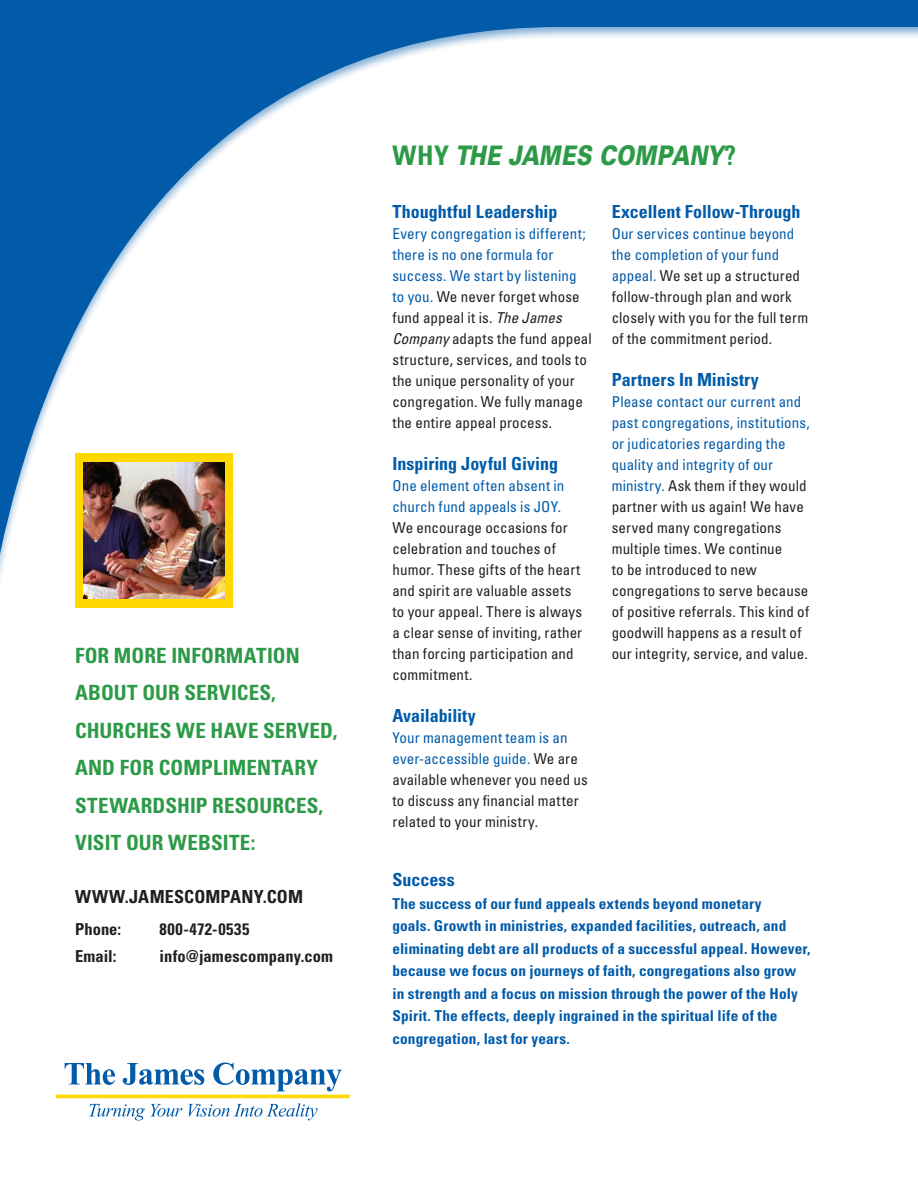
<style>
.page{position:relative;width:918px;height:1188px;background:#fff}
.page>*{position:absolute;margin:0;border:0;box-sizing:border-box;transform-origin:0 0}
.t1{font:italic 900 27px "Univers LT Std";letter-spacing:.005em;color:#2c9a46;scale:.8 1}
.t2{font:700 condensed 21px/37.5px "Univers LT Std";letter-spacing:.005em;color:#2c9a46}
.t3{font:700 condensed 18px "Univers LT Std";color:#015ba9}
.t4{font:700 condensed 18px "Univers LT Std";letter-spacing:.01em;color:#231f20}
.t5{font:700 condensed 16.5px "Univers LT Std";letter-spacing:.01em;color:#231f20}
.t6{font:700 condensed 16.5px "Univers LT Std";letter-spacing:.035em;color:#231f20}
.t7{font:condensed 15px/21px "Univers LT Std";letter-spacing:.01em;color:#231f20}
.t8{font:700 condensed 15px/22.5px "Univers LT Std";letter-spacing:.01em;color:#015ba9}
.t9{font:condensed 15px/21px "Univers LT Std";letter-spacing:.01em;color:#015ba9}
.s1{font-weight:700;font-style:normal;font-stretch:condensed}
.s2{color:#015ba9}
.s3{font-style:italic}
</style>
<div class="page">
<svg style="left:0;top:0;width:918px;height:579px"></svg>
<div style="left:75px;top:453px;width:158px;height:155px;background:#ffd801"></div>
<img style="left:84px;top:462px;width:141px;height:136px">
<svg style="left:89px;top:1104px;width:93px;height:16px"></svg>
<svg style="left:188px;top:1103px;width:130px;height:17px"></svg>
<hr style="left:56px;top:1095px;width:294px;height:3px;background:#ffd801">
<svg style="left:65px;top:1063px;width:50px;height:22px"></svg>
<svg style="left:123px;top:1063px;width:81px;height:22px"></svg>
<svg style="left:213px;top:1063px;width:129px;height:28px"></svg>
<h2 class="t2" style="left:75px;top:636px;width:264px">FOR MORE INFORMATION<br>ABOUT OUR SERVICES,<br>CHURCHES WE HAVE SERVED,<br>AND FOR COMPLIMENTARY<br>STEWARDSHIP RESOURCES,<br>VISIT OUR WEBSITE:</h2>
<p class="t4" style="left:75px;top:885px;width:230px">WWW.JAMESCOMPANY.COM</p>
<p class="t5" style="left:75px;top:919px;width:48px">Phone:</p>
<p class="t6" style="left:160px;top:919px;width:91px">800-472-0535</p>
<p class="t5" style="left:75px;top:946px;width:43px">Email:</p>
<p class="t5" style="left:160px;top:946px;width:175px">info@jamescompany.com</p>
<h1 class="t1" style="left:392px;top:138px;width:431px"><span class="s1">WHY</span> THE JAMES COMPANY<span class="s1">?</span></h1>
<p class="t3" style="left:392px;top:200px;width:167px">Thoughtful Leadership</p>
<p class="t7" style="left:392px;top:223px;width:201px"><span class="s2">Every congregation is different; there is no one formula for success. We start by listening to you.</span> We never forget whose fund appeal it is. <span class="s3">The James<br>Company</span> adapts the fund appeal structure, services, and tools to the unique personality of your congregation. We fully manage the entire appeal process.</p>
<p class="t3" style="left:392px;top:452px;width:167px">Inspiring Joyful Giving</p>
<p class="t9" style="left:392px;top:475px;width:174px">One element often absent in church fund appeals is JOY.</p>
<p class="t7" style="left:392px;top:517px;width:191px">We encourage occasions for celebration and touches of humor. These gifts of the heart and spirit are valuable assets to your appeal. There is always a clear sense of inviting, rather than forcing participation and commitment.</p>
<p class="t3" style="left:392px;top:704px;width:85px">Availability</p>
<p class="t7" style="left:392px;top:727px;width:197px"><span class="s2">Your management team is an ever-accessible guide.</span> We are available whenever you need us to discuss any financial matter related to your ministry.</p>
<p class="t3" style="left:612px;top:200px;width:190px">Excellent Follow-Through</p>
<p class="t7" style="left:612px;top:223px;width:198px"><span class="s2">Our services continue beyond the completion of your fund appeal.</span> We set up a structured follow-through plan and work closely with you for the full term of the commitment period.</p>
<p class="t3" style="left:612px;top:368px;width:149px">Partners In Ministry</p>
<p class="t7" style="left:612px;top:391px;width:199px"><span class="s2">Please contact our current and past congregations, institutions, or judicatories regarding the quality and integrity of our ministry.</span> Ask them if they would partner with us again! We have served many congregations multiple times. We continue<br>to be introduced to new congregations to serve because of positive referrals. This kind of goodwill happens as a result of our integrity, service, and value.</p>
<p class="t3" style="left:392px;top:869px;width:64px">Success</p>
<p class="t8" style="left:392px;top:892px;width:420px">The success of our fund appeals extends beyond monetary<br>goals. Growth in ministries, expanded facilities, outreach, and eliminating debt are all products of a successful appeal. However, because we focus on journeys of faith, congregations also grow in strength and a focus on mission through the power of the Holy Spirit. The effects, deeply ingrained in the spiritual life of the congregation, last for years.</p>
</div>
